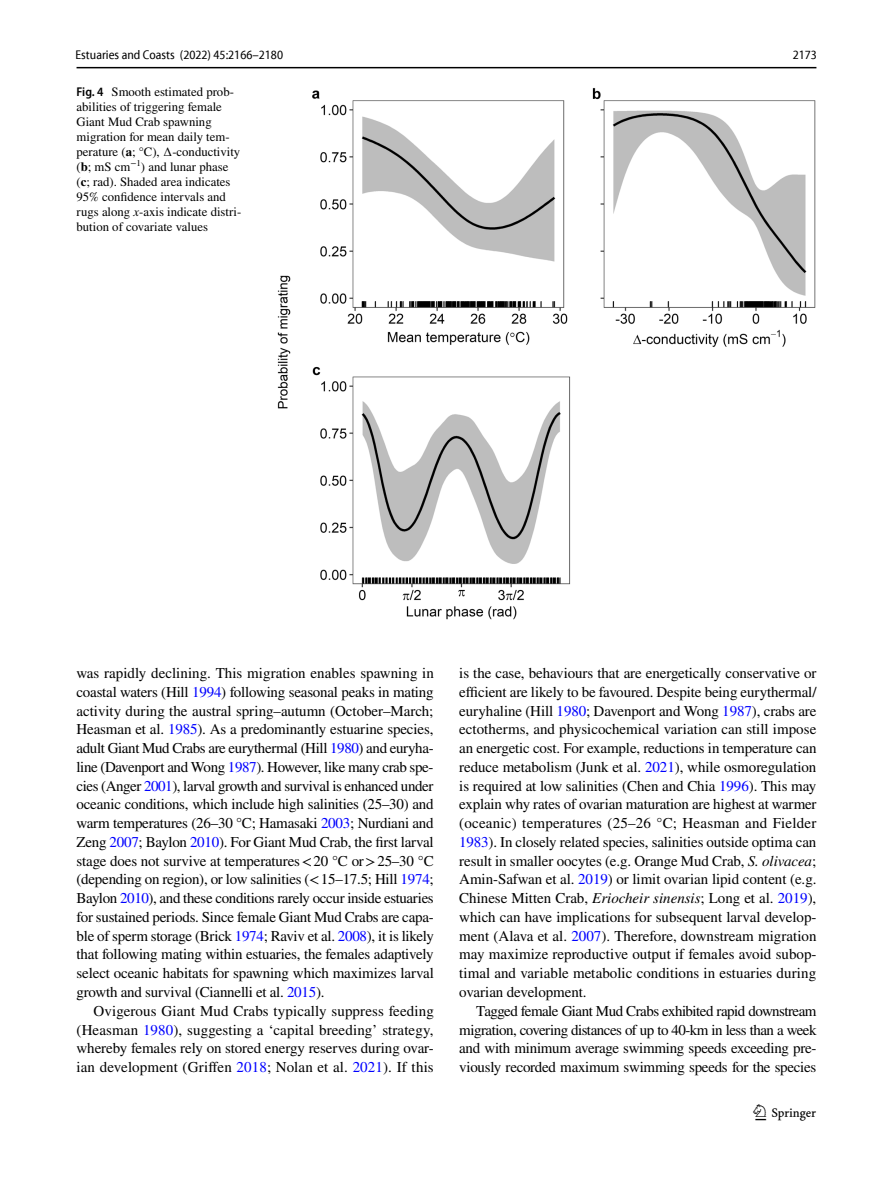
<style>
.page{position:relative;width:893px;height:1187px;background:#fff}
.page>*{position:absolute;margin:0;border:0;box-sizing:border-box;transform-origin:0 0}
.t1{font:22.5px "Springnew Regular 3";color:#000}
.t2{font:15px/18.8px "STIX";letter-spacing:-.01em;color:#000;text-align:justify}
.t3{font:12.75px/15px "STIX";color:#000}
.t4{font:semi-condensed 12.75px "Myriad Pro Unic";color:#000}
.s1{font-family:"Myriad Pro";font-weight:600;font-stretch:semi-condensed}
.s2{font-weight:700}
.s3{font-style:italic}
.s4{color:#00f}
</style>
<div class="page">
<hr style="left:77px;top:67px;width:739px;height:1px;background:#000">
<img style="left:277px;top:88px;width:539px;height:532px">
<p class="t4" style="left:76px;top:50px;width:209px">Estuaries and Coasts (2022) 45:2166–2180</p>
<p class="t4" style="left:793px;top:50px;width:26px">2173</p>
<p class="t3" style="left:77px;top:85px;width:166px"><span class="s1">Fig. 4</span> Smooth estimated prob&shy;abilities of triggering female<br>Giant Mud Crab spawning migration for mean daily tem&shy;perature (<span class="s2">a</span>; °C), ∆-conductivity (<span class="s2">b</span>; mS cm<sup>−1</sup>) and lunar phase (<span class="s2">c</span>; rad). Shaded area indicates<br>95% confidence intervals and rugs along <span class="s3">x</span>-axis indicate distri&shy;bution of covariate values</p>
<p class="t2" style="left:77px;top:664px;width:359px">was rapidly declining. This migration enables spawning in coastal waters (Hill <span class="s4">1994</span>) following seasonal peaks in mating activity during the austral spring–autumn (October–March; Heasman et al. <span class="s4">1985</span>). As a predominantly estuarine species, adult Giant Mud Crabs are eurythermal (Hill <span class="s4">1980</span>) and euryha&shy;line (Davenport and Wong <span class="s4">1987</span>). However, like many crab spe&shy;cies (Anger <span class="s4">2001</span>), larval growth and survival is enhanced under oceanic conditions, which include high salinities (25–30) and warm temperatures (26–30 °C; Hamasaki <span class="s4">2003</span>; Nurdiani and Zeng <span class="s4">2007</span>; Baylon <span class="s4">2010</span>). For Giant Mud Crab, the first larval stage does not survive at temperatures&lt;20 °C or&gt;25–30 °C (depending on region), or low salinities (&lt;15–17.5; Hill <span class="s4">1974</span>; Baylon <span class="s4">2010</span>), and these conditions rarely occur inside estuaries for sustained periods. Since female Giant Mud Crabs are capa&shy;ble of sperm storage (Brick <span class="s4">1974</span>; Raviv et al. <span class="s4">2008</span>), it is likely that following mating within estuaries, the females adaptively select oceanic habitats for spawning which maximizes larval growth and survival (Ciannelli et al. <span class="s4">2015</span>).</p>
<p class="t2" style="left:77px;top:1002px;width:359px;text-indent:17px">Ovigerous Giant Mud Crabs typically suppress feeding (Heasman <span class="s4">1980</span>), suggesting a ‘capital breeding’ strategy, whereby females rely on stored energy reserves during ovar&shy;ian development (Griffen <span class="s4">2018</span>; Nolan et al. <span class="s4">2021</span>). If this</p>
<p class="t2" style="left:459px;top:664px;width:359px">is the case, behaviours that are energetically conservative or efficient are likely to be favoured. Despite being eurythermal/ euryhaline (Hill <span class="s4">1980</span>; Davenport and Wong <span class="s4">1987</span>), crabs are ectotherms, and physicochemical variation can still impose an energetic cost. For example, reductions in temperature can reduce metabolism (Junk et al. <span class="s4">2021</span>), while osmoregulation is required at low salinities (Chen and Chia <span class="s4">1996</span>). This may explain why rates of ovarian maturation are highest at warmer (oceanic) temperatures (25–26 °C; Heasman and Fielder <span class="s4">1983</span>). In closely related species, salinities outside optima can result in smaller oocytes (e.g. Orange Mud Crab, <span class="s3">S. olivacea</span>; Amin-Safwan et al. <span class="s4">2019</span>) or limit ovarian lipid content (e.g.<br>Chinese Mitten Crab, <span class="s3">Eriocheir sinensis</span>; Long et al. <span class="s4">2019</span>), which can have implications for subsequent larval develop&shy;ment (Alava et al. <span class="s4">2007</span>). Therefore, downstream migration may maximize reproductive output if females avoid subop&shy;timal and variable metabolic conditions in estuaries during ovarian development.</p>
<p class="t2" style="left:459px;top:1002px;width:359px;text-indent:17px">Tagged female Giant Mud Crabs exhibited rapid downstream migration, covering distances of up to 40-km in less than a week and with minimum average swimming speeds exceeding pre&shy;viously recorded maximum swimming speeds for the species</p>
<h1 class="t1" style="left:755px;top:1104px;width:62px">1 3</h1>
</div>
